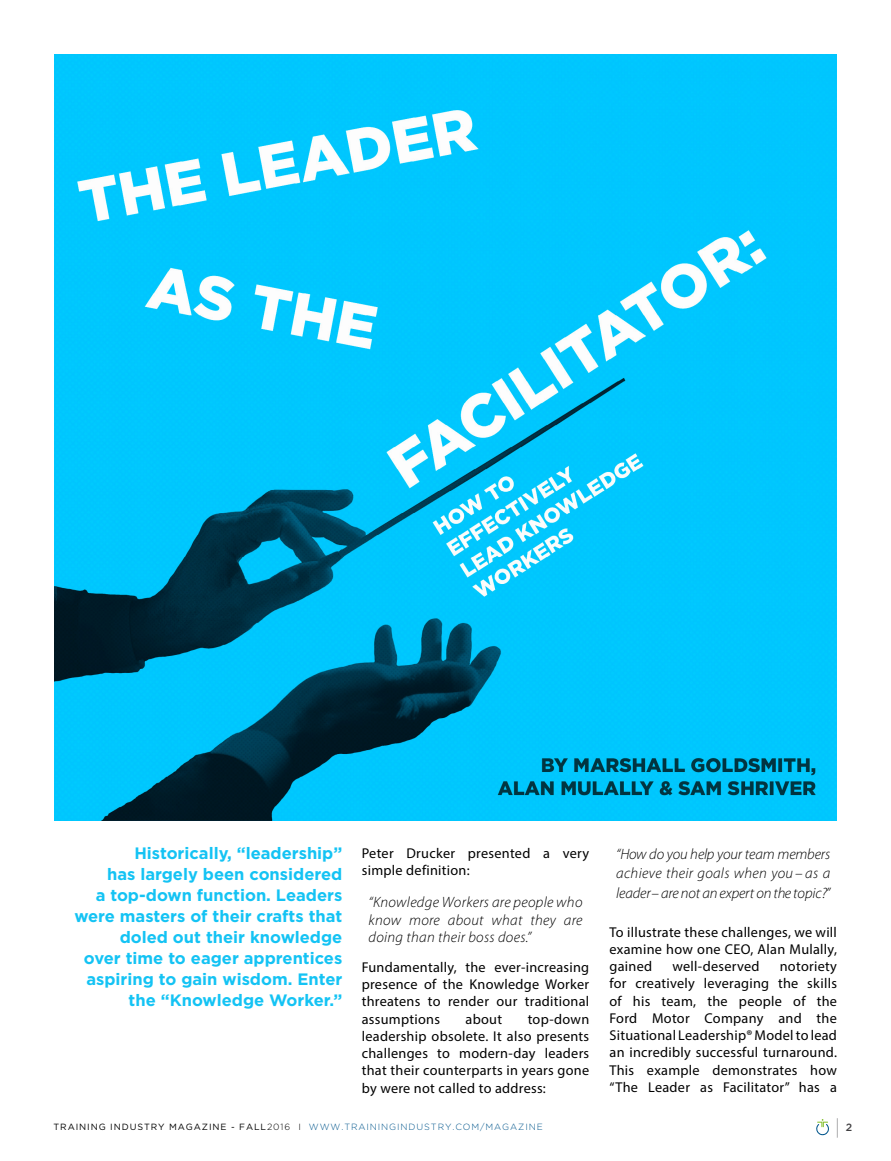
<style>
.page{position:relative;width:891px;height:1161px;background:#fff}
.page>*{position:absolute;margin:0;border:0;box-sizing:border-box;transform-origin:0 0}
.CONDUCTOR_intro{font:700 16.5px/21px "Gotham";color:#14c3f4;text-align:right}
.Article____BODY_9_5{font:italic 300 15px/17.7px "Myriad Pro";letter-spacing:.02em;color:#000;text-align:justify}
.Article____BODY_9_5-2{font:14.25px/17.2px "Myriad Pro";letter-spacing:.02em;color:#000;text-align:justify}
.t1{font:500 10.5px "Gotham";color:#414042}
.t2{font:300 9px "Gotham";letter-spacing:.1em;color:#00558c}
.s1{font-weight:400;color:#000}
.s2{color:#000}
.s3{font-weight:100;font-size:21px}
</style>
<div class="page">
<img style="left:54px;top:54px;width:783px;height:767px">
<svg style="left:816px;top:1119px;width:13px;height:16px"></svg>
<p class="CONDUCTOR_intro" style="left:74px;top:843px;width:270px">Historically, “leadership”<br>has largely been considered<br>a top-down function. Leaders were masters of their crafts that doled out their knowledge<br>over time to eager apprentices aspiring to gain wisdom. Enter the “Knowledge Worker.”</p>
<p class="Article____BODY_9_5-2" style="left:362px;top:844px;width:229px">Peter Drucker presented a very simple definition:</p>
<p class="Article____BODY_9_5" style="left:369px;top:893px;width:215px">“Knowledge Workers are people who know more about what they are doing than their boss does.”</p>
<p class="Article____BODY_9_5-2" style="left:362px;top:958px;width:229px">Fundamentally, the ever-increasing presence of the Knowledge Worker threatens to render our traditional assumptions</p>
<p class="Article____BODY_9_5-2" style="left:362px;top:1010px;width:229px;text-indent:166px">top-down leadership obsolete. It also presents challenges to modern-day leaders that their counterparts in years gone by were not called to address:</p>
<p class="Article____BODY_9_5-2" style="left:466px;top:1010px;width:38px">about</p>
<p class="Article____BODY_9_5" style="left:616px;top:844px;width:215px;line-height:19.5px">“How do you help your team members achieve their goals when you – as a leader– are not an expert on the topic?”</p>
<p class="Article____BODY_9_5-2" style="left:610px;top:923px;width:229px">To illustrate these challenges, we will examine how one CEO, Alan Mulally, gained</p>
<p class="Article____BODY_9_5-2" style="left:672px;top:957px;width:89px">well-deserved</p>
<p class="Article____BODY_9_5-2" style="left:610px;top:957px;width:229px;text-indent:170px">notoriety for creatively leveraging the skills of his team, the people of the Ford Motor Company and the Situational Leadership® Model to lead an incredibly successful turnaround.<br>This example demonstrates how “The Leader as Facilitator” has a</p>
<p class="t2" style="left:54px;top:1121px;width:491px"><span class="s1">TRAINING INDUSTRY MAGAZINE - FALL</span><span class="s2">2016 I</span> WWW.TRAININGINDUSTRY.COM/MAGAZINE</p>
<p class="t1" style="left:835px;top:1121px;width:19px">2<span class="s3">|</span></p>
</div>
